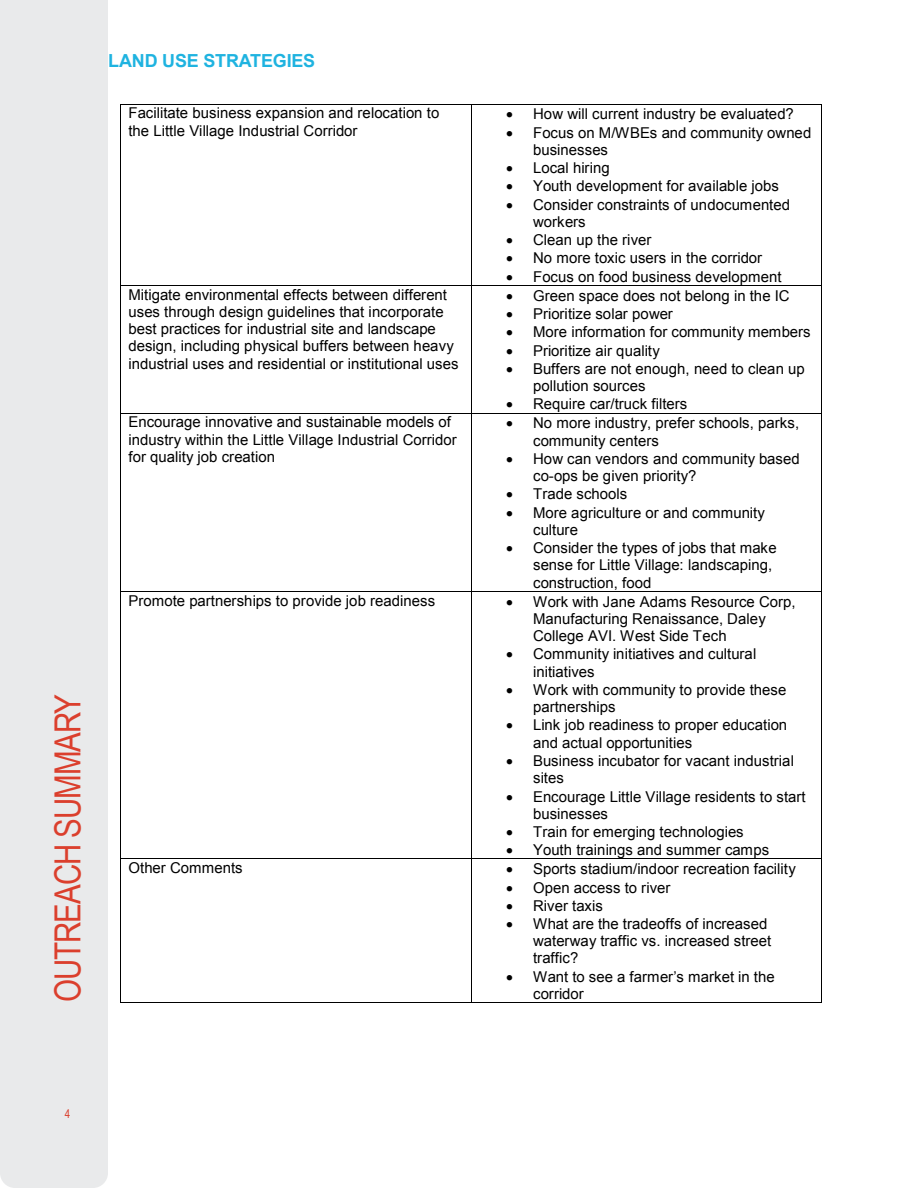
<style>
.page{position:relative;width:918px;height:1188px;background:#fff}
.page>*{position:absolute;margin:0;border:0;box-sizing:border-box;transform-origin:0 0}
.t1{font:36px "Arial Narrow";letter-spacing:-.03em;color:#db3f2d}
.t2{font:700 18px "Arial";letter-spacing:-.01em;color:#1fb3e0}
.t3{font:15px/17.2px "Arial";color:#000}
.t4{font:12px "Arial Narrow";color:#db3f2d}
</style>
<div class="page">
<div style="left:0;top:0;width:108px;height:1188px;background:#e9eaeb"></div>
<div style="left:27px;top:49px;width:81px;height:374px;background:#e9eaeb"></div>
<hr style="left:121px;top:104px;width:350px;height:1px;background:#000">
<hr style="left:471px;top:104px;width:350px;height:1px;background:#000">
<hr style="left:120px;top:105px;width:1px;height:180px;background:#000">
<hr style="left:471px;top:105px;width:1px;height:180px;background:#000">
<hr style="left:821px;top:105px;width:1px;height:180px;background:#000">
<hr style="left:121px;top:285px;width:350px;height:1px;background:#000">
<hr style="left:471px;top:285px;width:350px;height:1px;background:#000">
<hr style="left:120px;top:286px;width:1px;height:127px;background:#000">
<hr style="left:471px;top:286px;width:1px;height:127px;background:#000">
<hr style="left:821px;top:286px;width:1px;height:127px;background:#000">
<hr style="left:121px;top:413px;width:350px;height:1px;background:#000">
<hr style="left:471px;top:413px;width:350px;height:1px;background:#000">
<hr style="left:120px;top:413px;width:1px;height:178px;background:#000">
<hr style="left:471px;top:413px;width:1px;height:178px;background:#000">
<hr style="left:821px;top:413px;width:1px;height:178px;background:#000">
<hr style="left:121px;top:591px;width:350px;height:1px;background:#000">
<hr style="left:471px;top:591px;width:350px;height:1px;background:#000">
<hr style="left:120px;top:592px;width:1px;height:267px;background:#000">
<hr style="left:471px;top:592px;width:1px;height:267px;background:#000">
<hr style="left:821px;top:592px;width:1px;height:267px;background:#000">
<hr style="left:121px;top:859px;width:350px;height:1px;background:#000">
<hr style="left:471px;top:859px;width:350px;height:1px;background:#000">
<hr style="left:120px;top:859px;width:1px;height:143px;background:#000">
<hr style="left:121px;top:1002px;width:350px;height:1px;background:#000">
<hr style="left:471px;top:859px;width:1px;height:143px;background:#000">
<hr style="left:471px;top:1002px;width:350px;height:1px;background:#000">
<hr style="left:821px;top:859px;width:1px;height:143px;background:#000">
<h1 class="t1" style="left:42px;top:1002px;width:310px;rotate:-90deg">OUTREACH SUMMARY</h1>
<p class="t2" style="left:108px;top:49px;width:209px">LAND USE STRATEGIES</p>
<p class="t3" style="left:129px;top:105px;width:312px">Facilitate business expansion and relocation to the Little Village Industrial Corridor</p>
<p class="t3" style="left:506px;top:106px;width:289px">• How will current industry be evaluated?</p>
<p class="t3" style="left:533px;top:124px;width:280px;text-indent:-27px">• Focus on M/WBEs and community owned businesses</p>
<p class="t3" style="left:506px;top:160px;width:105px">• Local hiring</p>
<p class="t3" style="left:506px;top:178px;width:274px">• Youth development for available jobs</p>
<p class="t3" style="left:533px;top:196px;width:258px;text-indent:-27px">• Consider constraints of undocumented workers</p>
<p class="t3" style="left:506px;top:232px;width:147px">• Clean up the river</p>
<p class="t3" style="left:506px;top:250px;width:258px">• No more toxic users in the corridor</p>
<p class="t3" style="left:506px;top:268px;width:277px">• Focus on food business development</p>
<p class="t3" style="left:129px;top:286px;width:331px">Mitigate environmental effects between different uses through design guidelines that incorporate best practices for industrial site and landscape design, including physical buffers between heavy industrial uses and residential or institutional uses</p>
<p class="t3" style="left:506px;top:287px;width:285px">• Green space does not belong in the IC</p>
<p class="t3" style="left:506px;top:305px;width:168px">• Prioritize solar power</p>
<p class="t3" style="left:506px;top:324px;width:306px">• More information for community members</p>
<p class="t3" style="left:506px;top:342px;width:155px">• Prioritize air quality</p>
<p class="t3" style="left:533px;top:360px;width:273px;text-indent:-27px">• Buffers are not enough, need to clean up pollution sources</p>
<p class="t3" style="left:506px;top:396px;width:183px">• Require car/truck filters</p>
<p class="t3" style="left:129px;top:414px;width:330px">Encourage innovative and sustainable models of industry within the Little Village Industrial Corridor for quality job creation</p>
<p class="t3" style="left:533px;top:415px;width:268px;text-indent:-27px">• No more industry, prefer schools, parks, community centers</p>
<p class="t3" style="left:533px;top:450px;width:268px;text-indent:-27px">• How can vendors and community based co-ops be given priority?</p>
<p class="t3" style="left:506px;top:486px;width:123px">• Trade schools</p>
<p class="t3" style="left:533px;top:504px;width:233px;text-indent:-27px">• More agriculture or and community culture</p>
<p class="t3" style="left:533px;top:539px;width:245px;text-indent:-27px">• Consider the types of jobs that make sense for Little Village: landscaping, construction, food</p>
<p class="t3" style="left:129px;top:592px;width:308px">Promote partnerships to provide job readiness</p>
<p class="t3" style="left:533px;top:593px;width:264px;text-indent:-27px">• Work with Jane Adams Resource Corp,<br>Manufacturing Renaissance, Daley<br>College AVI. West Side Tech</p>
<p class="t3" style="left:533px;top:646px;width:225px;text-indent:-27px">• Community initiatives and cultural initiatives</p>
<p class="t3" style="left:533px;top:681px;width:255px;text-indent:-27px">• Work with community to provide these partnerships</p>
<p class="t3" style="left:533px;top:717px;width:256px;text-indent:-27px">• Link job readiness to proper education and actual opportunities</p>
<p class="t3" style="left:533px;top:752px;width:262px;text-indent:-27px">• Business incubator for vacant industrial sites</p>
<p class="t3" style="left:533px;top:788px;width:274px;text-indent:-27px">• Encourage Little Village residents to start businesses</p>
<p class="t3" style="left:506px;top:823px;width:239px">• Train for emerging technologies</p>
<p class="t3" style="left:506px;top:841px;width:265px">• Youth trainings and summer camps</p>
<p class="t3" style="left:129px;top:859px;width:116px">Other Comments</p>
<p class="t3" style="left:506px;top:860px;width:291px">• Sports stadium/indoor recreation facility</p>
<p class="t3" style="left:506px;top:879px;width:166px">• Open access to river</p>
<p class="t3" style="left:506px;top:897px;width:98px">• River taxis</p>
<p class="t3" style="left:533px;top:915px;width:240px;text-indent:-27px">• What are the tradeoffs of increased waterway traffic vs. increased street traffic?</p>
<p class="t3" style="left:533px;top:968px;width:243px;text-indent:-27px">• Want to see a farmer’s market in the corridor</p>
<p class="t4" style="left:65px;top:1105px;width:7px">4</p>
</div>
